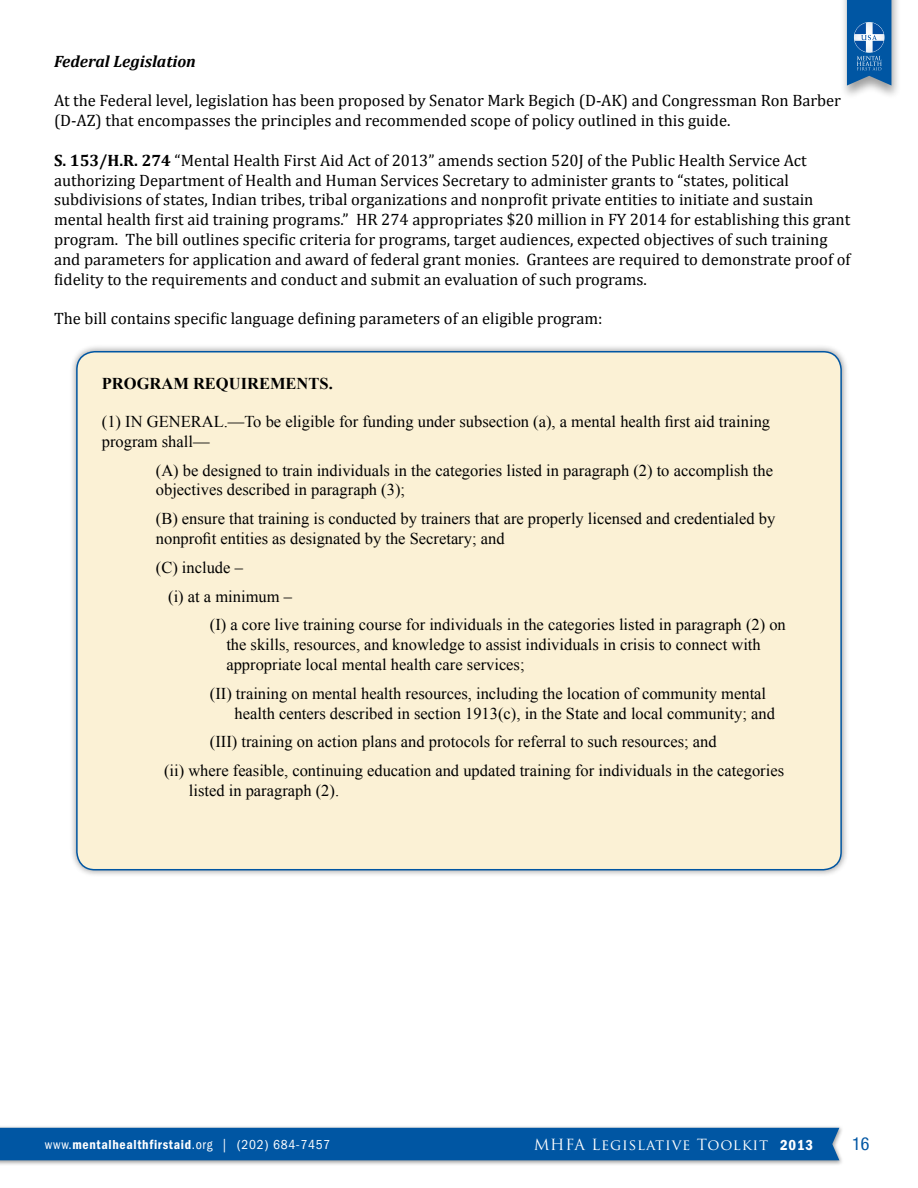
<style>
.page{position:relative;width:918px;height:1188px;background:#fff}
.page>*{position:absolute;margin:0;border:0;box-sizing:border-box;transform-origin:0 0}
.t1{font:condensed 18px "Helvetica Neue LT Std";color:#0056a3}
.t2{font:16.5px/19.8px "Cambria";color:#000}
.t3{font:16.5px/19.8px "Times New Roman";color:#000}
.t4{font:700 16.5px "Times New Roman";color:#000}
.t5{font:italic 700 16.5px "Cambria";color:#000}
.t6{font:15px "Trajan Pro";letter-spacing:.05em;color:#fff}
.t7{font:condensed 13.5px "ITC Franklin Gothic Std";letter-spacing:.05em;color:#fff}
.s1{font-weight:700}
.s2{font-family:"ITC Franklin Gothic Std Dm Cd";font-stretch:normal}
.s3{font-family:"ITC Franklin Gothic Std Dm Cd"}
</style>
<div class="page">
<div style="left:0;top:1125px;width:844px;height:41px;background:#000;opacity:.4"></div>
<div style="left:0;top:1128px;width:839px;height:32px;background:#0056a3"></div>
<div style="left:840px;top:0;width:62px;height:100px;background:#000;opacity:.38"></div>
<svg style="left:847px;top:0;width:44px;height:86px;background:#276dae"></svg>
<div style="left:69px;top:344px;width:780px;height:534px;background:#000;opacity:.43"></div>
<div style="left:77px;top:352px;width:764px;height:518px;background:#fbf1d5;border-radius:18px"></div>
<p class="t5" style="left:54px;top:51px;width:143px">Federal Legislation</p>
<p class="t2" style="left:54px;top:91px;width:789px">At the Federal level, legislation has been proposed by Senator Mark Begich (D-AK) and Congressman Ron Barber (D-AZ) that encompasses the principles and recommended scope of policy outlined in this guide.</p>
<p class="t2" style="left:54px;top:150px;width:798px"><span class="s1">S. 153/H.R. 274</span> “Mental Health First Aid Act of 2013” amends section 520J of the Public Health Service Act authorizing Department of Health and Human Services Secretary to administer grants to “states, political subdivisions of states, Indian tribes, tribal organizations and nonprofit private entities to initiate and sustain mental health first aid training programs.” HR 274 appropriates $20 million in FY 2014 for establishing this grant program. The bill outlines specific criteria for programs, target audiences, expected objectives of such training and parameters for application and award of federal grant monies. Grantees are required to demonstrate proof of fidelity to the requirements and conduct and submit an evaluation of such programs.</p>
<p class="t2" style="left:54px;top:309px;width:550px">The bill contains specific language defining parameters of an eligible program:</p>
<p class="t4" style="left:102px;top:372px;width:232px">PROGRAM REQUIREMENTS.</p>
<p class="t3" style="left:102px;top:411px;width:670px">(1) IN GENERAL.—To be eligible for funding under subsection (a), a mental health first aid training program shall—</p>
<p class="t3" style="left:156px;top:460px;width:619px">(A) be designed to train individuals in the categories listed in paragraph (2) to accomplish the objectives described in paragraph (3);</p>
<p class="t3" style="left:156px;top:509px;width:621px">(B) ensure that training is conducted by trainers that are properly licensed and credentialed by nonprofit entities as designated by the Secretary; and</p>
<p class="t3" style="left:156px;top:557px;width:89px">(C) include –</p>
<p class="t3" style="left:168px;top:586px;width:125px">(i) at a minimum –</p>
<p class="t3" style="left:210px;top:615px;width:577px">(I) a core live training course for individuals in the categories listed in paragraph (2) on</p>
<p class="t3" style="left:226px;top:635px;width:536px">the skills, resources, and knowledge to assist individuals in crisis to connect with appropriate local mental health care services;</p>
<p class="t3" style="left:235px;top:683px;width:542px;text-indent:-25px">(II) training on mental health resources, including the location of community mental health centers described in section 1913(c), in the State and local community; and</p>
<p class="t3" style="left:164px;top:727px;width:622px;line-height:28.8px;text-indent:46px">(III) training on action plans and protocols for referral to such resources; and<br>(ii) where feasible, continuing education and updated training for individuals in the categories</p>
<p class="t3" style="left:189px;top:780px;width:152px">listed in paragraph (2).</p>
<p class="t7" style="left:45px;top:1137px;width:287px">www.<span class="s2">mentalhealthfirstaid</span>.org | (202) 684-7457</p>
<p class="t6" style="left:534px;top:1135px;width:281px">MHFA Legislative Toolkit <span class="s3">2013</span></p>
<p class="t1" style="left:852px;top:1133px;width:19px">16</p>
</div>
